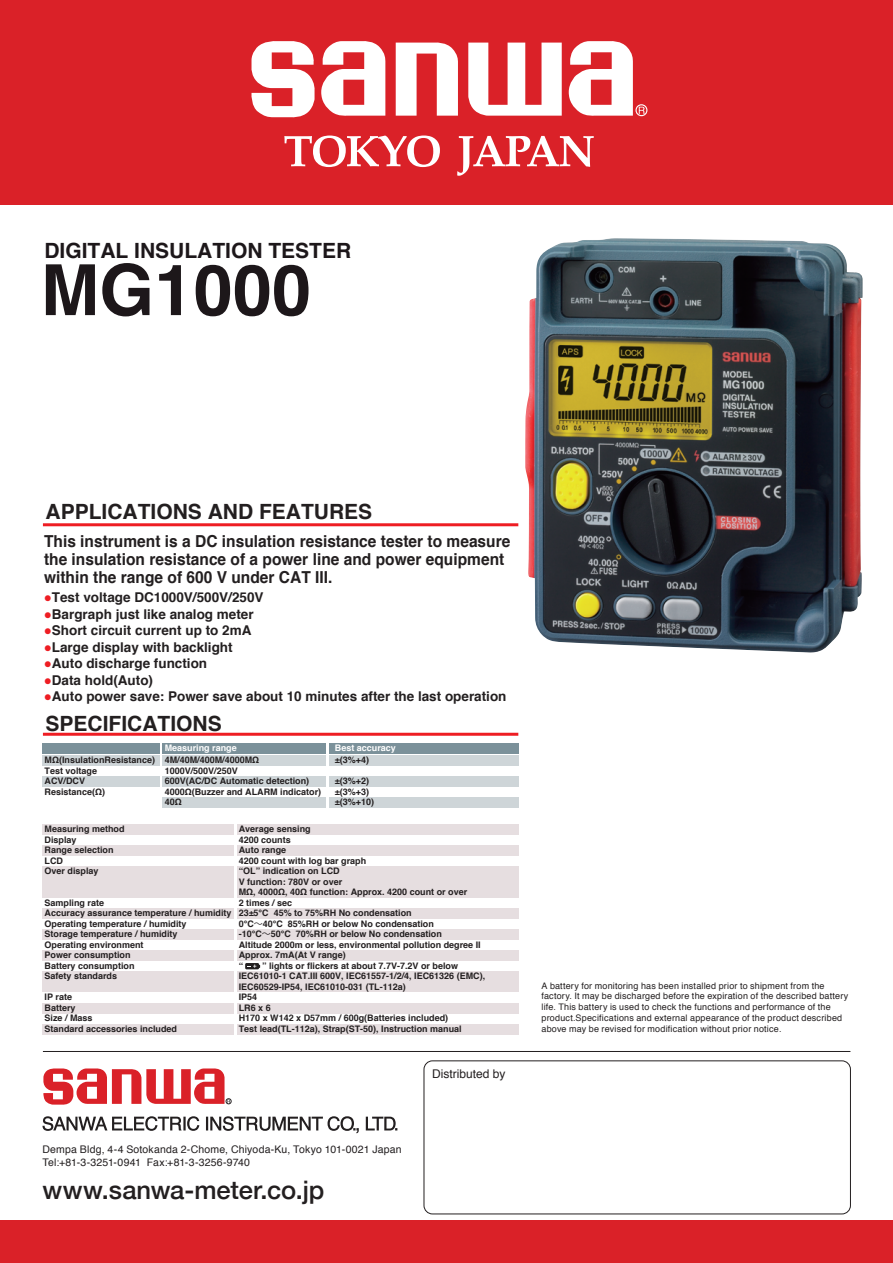
<style>
.page{position:relative;width:893px;height:1263px;background:#fff}
.page>*{position:absolute;margin:0;border:0;box-sizing:border-box;transform-origin:0 0}
.t1{font:700 70.5px "Helvetica";color:#1d171a}
.t2{font:500 25.5px "Helvetica Neue";color:#231f20}
.t3{font:700 21px "Helvetica";color:#231f20}
.t4{font:700 21px "Helvetica";color:#1d171a}
.t5{font:700 16.5px/18.3px "Helvetica";color:#231f20;scale:.94 1}
.t6{font:700 13.5px "Helvetica";color:#231f20}
.t7{font:12px "Helvetica";color:#231f20}
.t8{font:10.5px/12.6px "Helvetica";letter-spacing:.015em;color:#231f20}
.t9{font:700 9px/10.5px "Helvetica";color:#231f20}
.t10{font:9px/10.8px "Helvetica";letter-spacing:.02em;color:#231f20}
.t11{font:700 9px "Helvetica";color:#fff}
.s1{color:#ee1d23}
.s2{font-family:"Koz Go Pr 6 N";font-weight:400}
</style>
<div class="page">
<svg style="left:43px;top:1068px;width:188px;height:37px"></svg>
<div style="left:424px;top:1060px;width:427px;height:154px;border:1px solid #231f20;border-radius:9px"></div>
<div style="left:0;top:0;width:893px;height:204px;background:#da2128"></div>
<div style="left:0;top:1220px;width:893px;height:43px;background:#da2128"></div>
<svg style="left:251px;top:41px;width:64px;height:77px"></svg>
<svg style="left:321px;top:41px;width:64px;height:75px"></svg>
<svg style="left:396px;top:42px;width:62px;height:74px"></svg>
<svg style="left:468px;top:43px;width:94px;height:73px"></svg>
<svg style="left:569px;top:41px;width:78px;height:76px"></svg>
<svg style="left:284px;top:136px;width:156px;height:31px"></svg>
<svg style="left:457px;top:136px;width:137px;height:40px"></svg>
<svg style="left:43px;top:1116px;width:354px;height:17px"></svg>
<hr style="left:43px;top:1051px;width:807px;height:1px;background:#231f20">
<div style="left:43px;top:824px;width:191px;height:11px;background:#e6dee0"></div>
<div style="left:43px;top:845px;width:191px;height:11px;background:#e6dee0"></div>
<div style="left:43px;top:929px;width:191px;height:11px;background:#e6dee0"></div>
<div style="left:237px;top:824px;width:281px;height:11px;background:#e6dee0"></div>
<div style="left:237px;top:845px;width:281px;height:11px;background:#e6dee0"></div>
<div style="left:43px;top:866px;width:191px;height:32px;background:#e6dee0"></div>
<div style="left:237px;top:866px;width:281px;height:32px;background:#e6dee0"></div>
<div style="left:43px;top:908px;width:191px;height:11px;background:#e6dee0"></div>
<div style="left:237px;top:908px;width:281px;height:11px;background:#e6dee0"></div>
<div style="left:237px;top:929px;width:281px;height:11px;background:#e6dee0"></div>
<div style="left:43px;top:950px;width:191px;height:11px;background:#e6dee0"></div>
<div style="left:237px;top:950px;width:281px;height:11px;background:#e6dee0"></div>
<div style="left:43px;top:971px;width:191px;height:21px;background:#e6dee0"></div>
<div style="left:237px;top:971px;width:281px;height:21px;background:#e6dee0"></div>
<div style="left:43px;top:1003px;width:191px;height:10px;background:#e6dee0"></div>
<div style="left:237px;top:1003px;width:281px;height:10px;background:#e6dee0"></div>
<div style="left:43px;top:1024px;width:191px;height:10px;background:#e6dee0"></div>
<div style="left:237px;top:1024px;width:281px;height:10px;background:#e6dee0"></div>
<div style="left:43px;top:743px;width:117px;height:10px;background:#7b919a"></div>
<div style="left:162px;top:743px;width:164px;height:10px;background:#7b919a"></div>
<div style="left:329px;top:743px;width:189px;height:10px;background:#7b919a"></div>
<div style="left:43px;top:755px;width:117px;height:10px;background:#ced5d8"></div>
<div style="left:162px;top:755px;width:164px;height:10px;background:#ced5d8"></div>
<div style="left:329px;top:755px;width:190px;height:10px;background:#ced5d8"></div>
<div style="left:43px;top:776px;width:117px;height:10px;background:#ced5d8"></div>
<div style="left:162px;top:776px;width:164px;height:10px;background:#ced5d8"></div>
<div style="left:329px;top:776px;width:190px;height:10px;background:#ced5d8"></div>
<div style="left:162px;top:797px;width:164px;height:10px;background:#ced5d8"></div>
<div style="left:329px;top:797px;width:189px;height:10px;background:#ced5d8"></div>
<hr style="left:43px;top:733px;width:475px;height:3px;background:#ee1d23">
<hr style="left:43px;top:523px;width:475px;height:3px;background:#ee1d23">
<img style="left:525px;top:238px;width:338px;height:415px">
<svg style="left:245px;top:963px;width:15px;height:6px"></svg>
<h3 class="t4" style="left:44px;top:233px;width:308px">DIGITAL INSULATION TESTER</h3>
<h1 class="t1" style="left:41px;top:233px;width:272px">MG1000</h1>
<h3 class="t3" style="left:46px;top:494px;width:328px">APPLICATIONS AND FEATURES</h3>
<h3 class="t5" style="left:44px;top:532px;width:498px">This instrument is a DC insulation resistance tester to measure the insulation resistance of a power line and power equipment within the range of 600 V under CAT III.</h3>
<h3 class="t6" style="left:44px;top:586px;width:221px"><span class="s1">●</span>Test voltage DC1000V/500V/250V</h3>
<h3 class="t6" style="left:44px;top:603px;width:211px"><span class="s1">●</span>Bargraph just like analog meter</h3>
<h3 class="t6" style="left:44px;top:619px;width:209px"><span class="s1">●</span>Short circuit current up to 2mA</h3>
<h3 class="t6" style="left:44px;top:636px;width:190px"><span class="s1">●</span>Large display with backlight</h3>
<h3 class="t6" style="left:44px;top:652px;width:165px"><span class="s1">●</span>Auto discharge function</h3>
<h3 class="t6" style="left:44px;top:669px;width:111px"><span class="s1">●</span>Data hold(Auto)</h3>
<h3 class="t6" style="left:44px;top:685px;width:464px"><span class="s1">●</span>Auto power save: Power save about 10 minutes after the last operation</h3>
<h3 class="t3" style="left:46px;top:706px;width:178px">SPECIFICATIONS</h3>
<p class="t9" style="left:45px;top:755px;width:112px">MΩ(InsulationResistance)<br>Test voltage<br>ACV/DCV<br>Resistance(Ω)</p>
<p class="t11" style="left:165px;top:741px;width:74px">Measuring range</p>
<p class="t9" style="left:165px;top:755px;width:158px">4M/40M/400M/4000MΩ<br>1000V/500V/250V<br>600V(AC/DC Automatic detection)<br>4000Ω(Buzzer and ALARM indicator)<br>40Ω</p>
<p class="t11" style="left:335px;top:741px;width:63px">Best accuracy</p>
<p class="t9" style="left:335px;top:755px;width:36px">±(3%+4)</p>
<p class="t9" style="left:335px;top:776px;width:41px">±(3%+2) ±(3%+3) ±(3%+10)</p>
<p class="t9" style="left:45px;top:824px;width:82px">Measuring method<br>Display<br>Range selection<br>LCD<br>Over display</p>
<p class="t9" style="left:45px;top:897px;width:189px">Sampling rate<br>Accuracy assurance temperature / humidity<br>Operating temperature / humidity<br>Storage temperature / humidity<br>Operating environment<br>Power consumption<br>Battery consumption<br>Safety standards</p>
<p class="t9" style="left:45px;top:992px;width:134px">IP rate<br>Battery<br>Size / Mass<br>Standard accessories included</p>
<p class="t9" style="left:239px;top:824px;width:244px">Average sensing<br>4200 counts<br>Auto range<br>4200 count with log bar graph<br>“OL” indication on LCD<br>V function: 780V or over<br>MΩ, 4000Ω, 40Ω function: Approx. 4200 count or over<br>2 times / sec<br>23±5℃ 45% to 75%RH No condensation<br>0℃<span class="s2">～</span>40℃ 85%RH or below No condensation<br>-10℃<span class="s2">～</span>50℃ 70%RH or below No condensation<br>Altitude 2000m or less, environmental pollution degree II<br>Approx. 7mA(At V range)<br>“</p>
<p class="t9" style="left:239px;top:960px;width:248px;text-indent:23px">” lights or flickers at about 7.7V-7.2V or below IEC61010-1 CAT.III 600V, IEC61557-1/2/4, IEC61326 (EMC), IEC60529-IP54, IEC61010-031 (TL-112a)<br>IP54<br>LR6 x 6<br>H170 x W142 x D57mm / 600g(Batteries included)<br>Test lead(TL-112a), Strap(ST-50), Instruction manual</p>
<p class="t8" style="left:43px;top:1143px;width:361px">Dempa Bldg, 4-4 Sotokanda 2-Chome, Chiyoda-Ku, Tokyo 101-0021 Japan<br>Tel:+81-3-3251-0941 Fax:+81-3-3256-9740</p>
<h2 class="t2" style="left:43px;top:1169px;width:283px">www.sanwa-meter.co.jp</h2>
<h3 class="t7" style="left:432px;top:1065px;width:75px">Distributed by</h3>
<p class="t10" style="left:541px;top:980px;width:308px">A battery for monitoring has been installed prior to shipment from the factory. It may be discharged before the expiration of the described battery life. This battery is used to check the functions and performance of the product.Specifications and external appearance of the product described above may be revised for modification without prior notice.</p>
</div>
